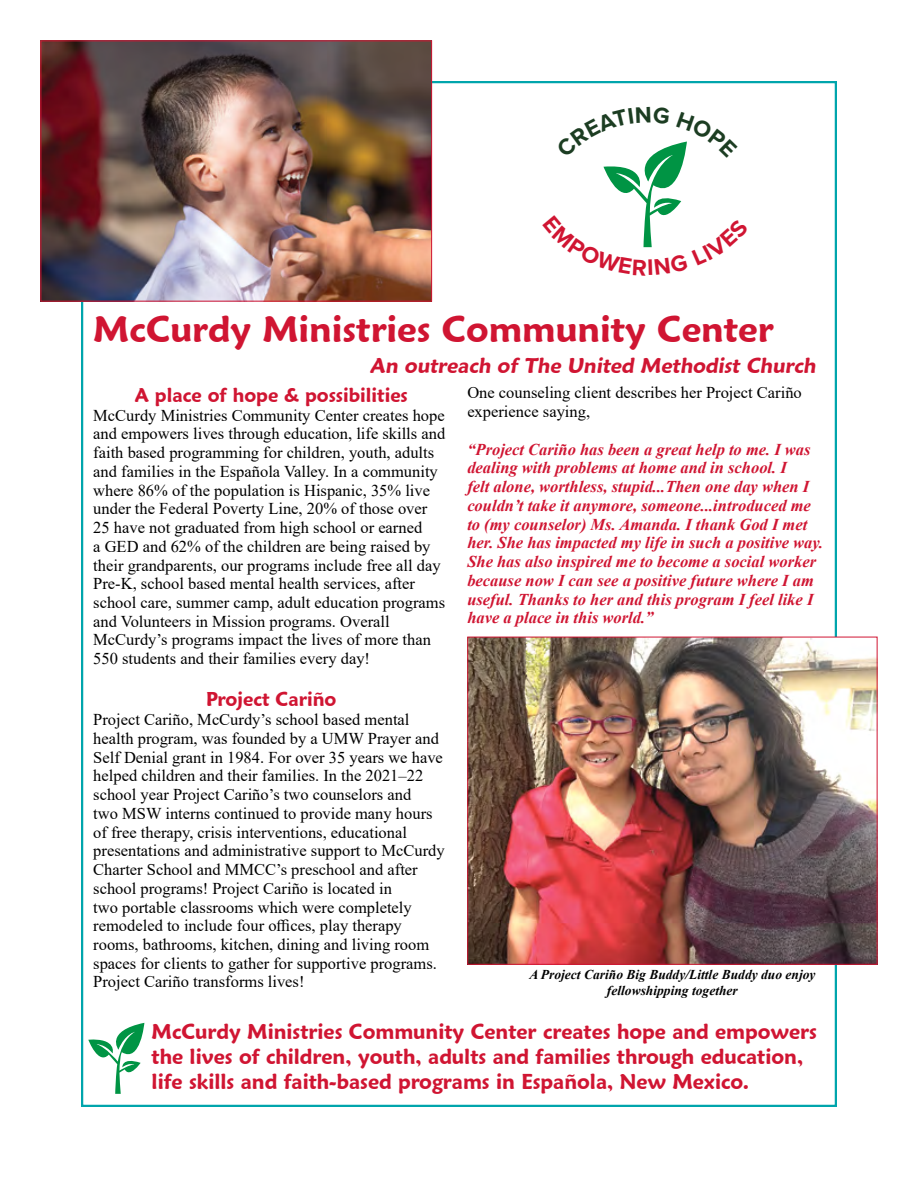
<style>
.page{position:relative;width:918px;height:1188px;background:#fff}
.page>*{position:absolute;margin:0;border:0;box-sizing:border-box;transform-origin:0 0}
.t1{font:600 36px "Maiandra GD";color:#d01532}
.t2{font:600 21px/25.2px "Maiandra GD";color:#d01532}
.t3{font:600 19.5px "Maiandra GD";color:#d01532}
.t4{font:16.5px/18.8px "Times New Roman";color:#000}
.t5{font:italic 700 16.5px/18.8px "Times New Roman";color:#d01532}
.t6{font:italic 700 13.5px/16.2px "Times New Roman";color:#000;text-align:center}
</style>
<div class="page">
<svg style="left:88px;top:1023px;width:56px;height:71px"></svg>
<img style="left:42px;top:42px;width:388px;height:258px">
<div style="left:40px;top:40px;width:392px;height:262px;border:1px solid #d01532"></div>
<img style="left:469px;top:639px;width:407px;height:324px">
<div style="left:467px;top:637px;width:411px;height:328px;border:1px solid #d01532"></div>
<svg style="left:603px;top:141px;width:84px;height:107px"></svg>
<h1 class="t1" style="left:93px;top:307px;width:682px">McCurdy Ministries Community Center</h1>
<p class="t2" style="left:370px;top:353px;width:451px">An outreach of The United Methodist Church</p>
<p class="t3" style="left:135px;top:383px;width:275px">A place of hope &amp; possibilities</p>
<p class="t4" style="left:93px;top:405px;width:353px">McCurdy Ministries Community Center creates hope and empowers lives through education, life skills and faith based programming for children, youth, adults and families in the Española Valley. In a community where 86% of the population is Hispanic, 35% live under the Federal Poverty Line, 20% of those over 25 have not graduated from high school or earned<br>a GED and 62% of the children are being raised by their grandparents, our programs include free all day Pre-K, school based mental health services, after school care, summer camp, adult education programs and Volunteers in Mission programs. Overall McCurdy’s programs impact the lives of more than 550 students and their families every day!</p>
<p class="t3" style="left:206px;top:688px;width:132px">Project Cariño</p>
<p class="t4" style="left:93px;top:710px;width:353px">Project Cariño, McCurdy’s school based mental health program, was founded by a UMW Prayer and Self Denial grant in 1984. For over 35 years we have helped children and their families. In the 2021–22 school year Project Cariño’s two counselors and<br>two MSW interns continued to provide many hours of free therapy, crisis interventions, educational presentations and administrative support to McCurdy Charter School and MMCC’s preschool and after school programs! Project Cariño is located in<br>two portable classrooms which were completely remodeled to include four offices, play therapy rooms, bathrooms, kitchen, dining and living room spaces for clients to gather for supportive programs.<br>Project Cariño transforms lives!</p>
<p class="t4" style="left:467px;top:383px;width:336px">One counseling client describes her Project Cariño experience saying,</p>
<p class="t5" style="left:467px;top:439px;width:357px">“Project Cariño has been a great help to me. I was dealing with problems at home and in school. I<br>felt alone, worthless, stupid...Then one day when I couldn’t take it anymore, someone...introduced me to (my counselor) Ms. Amanda. I thank God I met her. She has impacted my life in such a positive way.<br>She has also inspired me to become a social worker because now I can see a positive future where I am useful. Thanks to her and this program I feel like I have a place in this world.”</p>
<p class="t6" style="left:529px;top:966px;width:288px">A Project Cariño Big Buddy/Little Buddy duo enjoy fellowshipping together</p>
<p class="t2" style="left:152px;top:1019px;width:667px">McCurdy Ministries Community Center creates hope and empowers the lives of children, youth, adults and families through education, life skills and faith-based programs in Española, New Mexico.</p>
</div>
